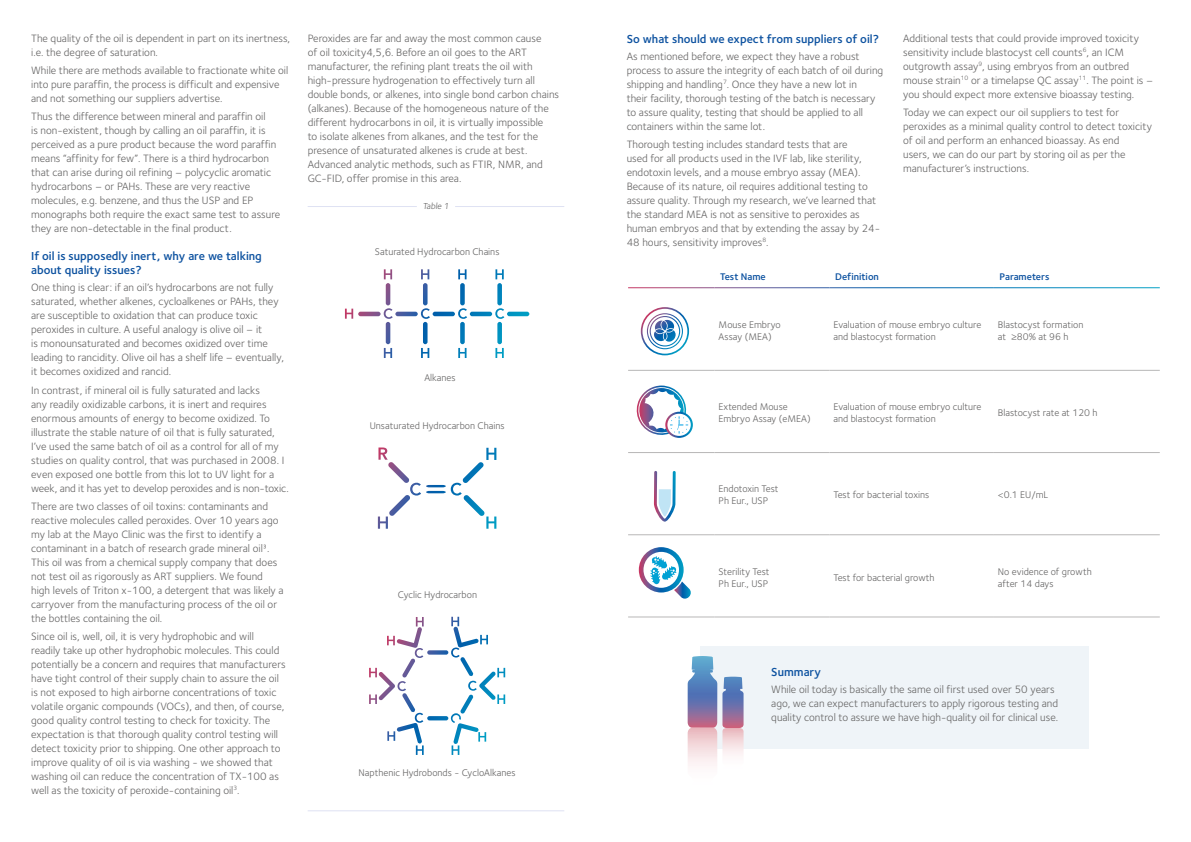
<style>
.page{position:relative;width:1191px;height:842px;background:#fff}
.page>*{position:absolute;margin:0;border:0;box-sizing:border-box;transform-origin:0 0}
.t1{font:600 12px/14px "Foundry Sterling";color:#0d52a0}
.t2{font:11px/14px "Foundry Sterling";color:#646363}
.t3{font:10px/12px "Foundry Sterling";color:#646363}
.t4{font:600 10px "Foundry Sterling";color:#0d52a0}
.t5{font:9px "Foundry Sterling";color:#646363}
</style>
<div class="page">
<div style="left:700px;top:646px;width:389px;height:102px;background:#eff4f8"></div>
<hr style="left:628px;top:370px;width:86px;height:1px;background:#b8b7b7">
<hr style="left:714px;top:370px;width:115px;height:1px;background:#b8b7b7">
<hr style="left:829px;top:370px;width:165px;height:1px;background:#b8b7b7">
<hr style="left:994px;top:370px;width:165px;height:1px;background:#b8b7b7">
<hr style="left:628px;top:452px;width:86px;height:1px;background:#b8b7b7">
<hr style="left:714px;top:452px;width:115px;height:1px;background:#b8b7b7">
<hr style="left:829px;top:452px;width:165px;height:1px;background:#b8b7b7">
<hr style="left:994px;top:452px;width:165px;height:1px;background:#b8b7b7">
<hr style="left:628px;top:535px;width:86px;height:1px;background:#b8b7b7">
<hr style="left:714px;top:535px;width:115px;height:1px;background:#b8b7b7">
<hr style="left:829px;top:535px;width:165px;height:1px;background:#b8b7b7">
<hr style="left:994px;top:535px;width:165px;height:1px;background:#b8b7b7">
<hr style="left:628px;top:617px;width:86px;height:1px;background:#b8b7b7">
<hr style="left:714px;top:617px;width:115px;height:1px;background:#b8b7b7">
<hr style="left:829px;top:617px;width:165px;height:1px;background:#b8b7b7">
<hr style="left:994px;top:617px;width:165px;height:1px;background:#b8b7b7">
<svg style="left:654px;top:471px;width:21px;height:51px"></svg>
<svg style="left:639px;top:547px;width:52px;height:52px"></svg>
<svg style="left:636px;top:385px;width:57px;height:53px"></svg>
<svg style="left:641px;top:307px;width:48px;height:48px"></svg>
<svg style="left:345px;top:269px;width:184px;height:75px"></svg>
<svg style="left:378px;top:447px;width:118px;height:82px"></svg>
<svg style="left:369px;top:617px;width:136px;height:83px"></svg>
<hr style="left:308px;top:206px;width:109px;height:1px;background:#dfe2f3">
<hr style="left:455px;top:206px;width:109px;height:1px;background:#dfe2f3">
<hr style="left:308px;top:810px;width:256px;height:1px;background:#dfe2f3">
<svg style="left:687px;top:656px;width:56px;height:110px"></svg>
<p class="t2" style="left:31px;top:31px;width:260px">The quality of the oil is dependent in part on its inertness, i.e. the degree of saturation.</p>
<p class="t2" style="left:31px;top:63px;width:258px">While there are methods available to fractionate white oil into pure paraffin, the process is difficult and expensive and not something our suppliers advertise.</p>
<p class="t2" style="left:31px;top:110px;width:250px">Thus the difference between mineral and paraffin oil<br>is non-existent, though by calling an oil paraffin, it is perceived as a pure product because the word paraffin means “affinity for few”. There is a third hydrocarbon that can arise during oil refining – polycyclic aromatic hydrocarbons – or PAHs. These are very reactive molecules, e.g. benzene, and thus the USP and EP monographs both require the exact same test to assure they are non-detectable in the final product.</p>
<p class="t1" style="left:31px;top:250px;width:232px">If oil is supposedly inert, why are we talking about quality issues?</p>
<p class="t2" style="left:31px;top:281px;width:254px">One thing is clear: if an oil’s hydrocarbons are not fully saturated, whether alkenes, cycloalkenes or PAHs, they are susceptible to oxidation that can produce toxic peroxides in culture. A useful analogy is olive oil – it<br>is monounsaturated and becomes oxidized over time leading to rancidity. Olive oil has a shelf life – eventually, it becomes oxidized and rancid.</p>
<p class="t2" style="left:31px;top:383px;width:259px">In contrast, if mineral oil is fully saturated and lacks<br>any readily oxidizable carbons, it is inert and requires enormous amounts of energy to become oxidized. To illustrate the stable nature of oil that is fully saturated, I’ve used the same batch of oil as a control for all of my studies on quality control, that was purchased in 2008. I even exposed one bottle from this lot to UV light for a week, and it has yet to develop peroxides and is non-toxic.</p>
<p class="t2" style="left:31px;top:499px;width:254px">There are two classes of oil toxins: contaminants and reactive molecules called peroxides. Over 10 years ago my lab at the Mayo Clinic was the first to identify a contaminant in a batch of research grade mineral oil³.<br>This oil was from a chemical supply company that does not test oil as rigorously as ART suppliers. We found high levels of Triton x-100, a detergent that was likely a carryover from the manufacturing process of the oil or the bottles containing the oil.</p>
<p class="t2" style="left:31px;top:629px;width:256px">Since oil is, well, oil, it is very hydrophobic and will readily take up other hydrophobic molecules. This could potentially be a concern and requires that manufacturers have tight control of their supply chain to assure the oil is not exposed to high airborne concentrations of toxic volatile organic compounds (VOCs), and then, of course, good quality control testing to check for toxicity. The expectation is that thorough quality control testing will detect toxicity prior to shipping. One other approach to improve quality of oil is via washing - we showed that washing oil can reduce the concentration of TX-100 as well as the toxicity of peroxide-containing oil<sup>3</sup>.</p>
<p class="t2" style="left:308px;top:31px;width:253px">Peroxides are far and away the most common cause<br>of oil toxicity4,5,6. Before an oil goes to the ART manufacturer, the refining plant treats the oil with high-pressure hydrogenation to effectively turn all double bonds, or alkenes, into single bond carbon chains (alkanes). Because of the homogeneous nature of the different hydrocarbons in oil, it is virtually impossible<br>to isolate alkenes from alkanes, and the test for the presence of unsaturated alkenes is crude at best.<br>Advanced analytic methods, such as FTIR, NMR, and GC-FID, offer promise in this area.</p>
<p class="t1" style="left:626px;top:32px;width:254px">So what should we expect from suppliers of oil?</p>
<p class="t2" style="left:626px;top:49px;width:258px">As mentioned before, we expect they have a robust process to assure the integrity of each batch of oil during shipping and handling<sup>7</sup>. Once they have a new lot in<br>their facility, thorough testing of the batch is necessary to assure quality, testing that should be applied to all containers within the same lot.</p>
<p class="t2" style="left:626px;top:137px;width:255px">Thorough testing includes standard tests that are<br>used for all products used in the IVF lab, like sterility, endotoxin levels, and a mouse embryo assay (MEA).<br>Because of its nature, oil requires additional testing to assure quality. Through my research, we’ve learned that the standard MEA is not as sensitive to peroxides as human embryos and that by extending the assay by 24- 48 hours, sensitivity improves<sup>8</sup>.</p>
<p class="t5" style="left:423px;top:200px;width:29px">Table 1</p>
<p class="t3" style="left:375px;top:246px;width:126px">Saturated Hydrocarbon Chains</p>
<p class="t2" style="left:903px;top:31px;width:251px">Additional tests that could provide improved toxicity sensitivity include blastocyst cell counts<sup>6</sup>, an ICM outgrowth assay<sup>9</sup>, using embryos from an outbred mouse strain<sup>10</sup> or a timelapse QC assay<sup>11</sup>. The point is – you should expect more extensive bioassay testing.</p>
<p class="t2" style="left:903px;top:105px;width:250px">Today we can expect our oil suppliers to test for peroxides as a minimal quality control to detect toxicity of oil and perform an enhanced bioassay. As end<br>users, we can do our part by storing oil as per the manufacturer’s instructions.</p>
<p class="t4" style="left:720px;top:270px;width:47px">Test Name</p>
<p class="t4" style="left:835px;top:270px;width:45px">Definition</p>
<p class="t4" style="left:999px;top:270px;width:51px">Parameters</p>
<p class="t3" style="left:424px;top:372px;width:33px">Alkanes</p>
<p class="t3" style="left:370px;top:420px;width:136px">Unsaturated Hydrocarbon Chains</p>
<p class="t3" style="left:398px;top:589px;width:81px">Cyclic Hydrocarbon</p>
<p class="t3" style="left:358px;top:766px;width:158px">Napthenic Hydrobonds - CycloAlkanes</p>
<p class="t3" style="left:718px;top:319px;width:64px">Mouse Embryo<br>Assay (MEA)</p>
<p class="t3" style="left:833px;top:319px;width:149px">Evaluation of mouse embryo culture and blastocyst formation</p>
<p class="t3" style="left:998px;top:319px;width:87px">Blastocyst formation at ≥80% at 96 h</p>
<p class="t3" style="left:718px;top:401px;width:94px">Extended Mouse<br>Embryo Assay (eMEA)</p>
<p class="t3" style="left:833px;top:401px;width:149px">Evaluation of mouse embryo culture and blastocyst formation</p>
<p class="t3" style="left:998px;top:407px;width:101px">Blastocyst rate at 120 h</p>
<p class="t3" style="left:718px;top:483px;width:61px">Endotoxin Test<br>Ph Eur., USP</p>
<p class="t3" style="left:833px;top:489px;width:97px">Test for bacterial toxins</p>
<p class="t3" style="left:998px;top:489px;width:52px">&lt;0.1 EU/mL</p>
<p class="t3" style="left:718px;top:565px;width:53px">Sterility Test<br>Ph Eur., USP</p>
<p class="t3" style="left:833px;top:571px;width:103px">Test for bacterial growth</p>
<p class="t3" style="left:998px;top:565px;width:95px">No evidence of growth after 14 days</p>
<p class="t1" style="left:771px;top:666px;width:51px">Summary</p>
<p class="t2" style="left:771px;top:682px;width:288px">While oil today is basically the same oil first used over 50 years ago, we can expect manufacturers to apply rigorous testing and quality control to assure we have high-quality oil for clinical use.</p>
</div>
